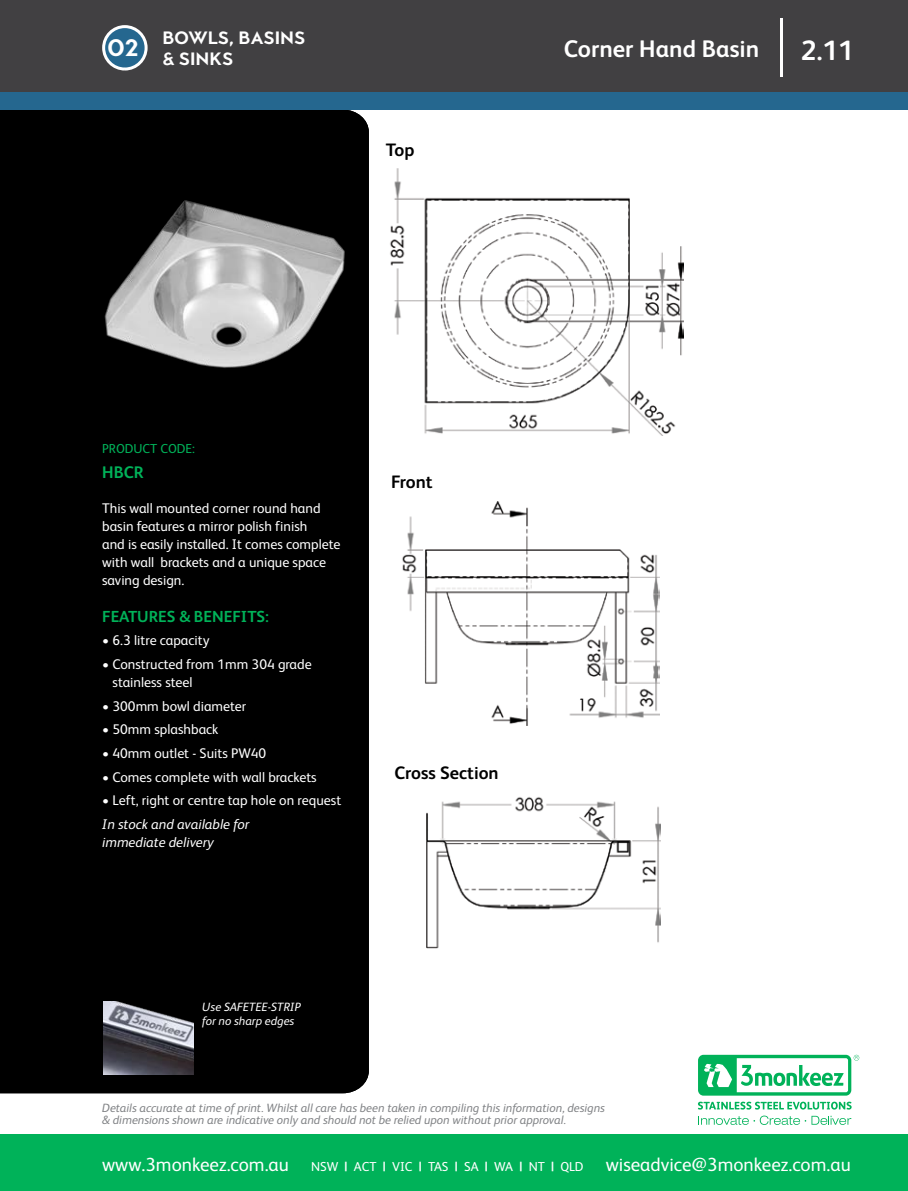
<style>
.page{position:relative;width:908px;height:1191px;background:#fff}
.page>*{position:absolute;margin:0;border:0;box-sizing:border-box;transform-origin:0 0}
.t1{font:700 28px "FS Albert";color:#fff}
.t2{font:700 24px "FS Albert";color:#fff}
.t3{font:900 24px "MTT Milano";color:#fff}
.t4{font:19px "FS Albert";color:#fff}
.t5{font:700 18px "FS Albert";color:#000}
.t6{font:900 18px/21.6px "MTT Milano";color:#fff}
.t7{font:700 16.8px "FS Albert";color:#00b259}
.t8{font:700 16px "FS Albert";color:#00b259}
.t9{font:14px/18px "FS Albert";color:#fff}
.t10{font:italic 14px/18px "FS Albert";color:#fff}
.t11{font:13px "FS Albert";color:#00b259}
.t12{font:italic 12px/12px "FS Albert";color:#808285}
.t13{font:italic 12px/14px "FS Albert";color:#fff}
.s1{font-size:13px}
.s2{font-weight:700;font-size:13px}
</style>
<div class="page">
<div style="left:0;top:110px;width:369px;height:983px;background:#000"></div>
<div style="left:0;top:0;width:907px;height:92px;background:#414042"></div>
<hr style="left:780px;top:18px;width:2px;height:59px;background:#fff">
<div style="left:0;top:92px;width:907px;height:18px;background:#25678f"></div>
<div style="left:0;top:1134px;width:907px;height:57px;background:#00b259"></div>
<div style="left:104px;top:27px;width:42px;height:42px;background:#25678f;border-radius:50%"></div>
<div style="left:102px;top:25px;width:45px;height:46px;border:3px solid #fff;border-radius:50%"></div>
<svg style="left:853px;top:1054px;width:5px;height:6px"></svg>
<svg style="left:698px;top:1115px;width:107px;height:10px"></svg>
<svg style="left:811px;top:1115px;width:39px;height:9px"></svg>
<svg style="left:698px;top:1101px;width:153px;height:8px"></svg>
<svg style="left:697px;top:1054px;width:153px;height:41px"></svg>
<svg style="left:703px;top:1058px;width:144px;height:34px"></svg>
<img style="left:102px;top:198px;width:244px;height:171px">
<img style="left:390px;top:169px;width:293px;height:267px">
<img style="left:402px;top:501px;width:257px;height:225px">
<img style="left:426px;top:797px;width:234px;height:151px">
<img style="left:103px;top:1001px;width:90px;height:73px">
<h2 class="t3" style="left:107px;top:34px;width:33px">02</h2>
<p class="t6" style="left:162px;top:28px;width:145px">BOWLS, BASINS &amp; SINKS</p>
<h1 class="t1" style="left:800px;top:34px;width:55px">2.11</h1>
<h2 class="t2" style="left:563px;top:35px;width:197px">Corner Hand Basin</h2>
<p class="t5" style="left:386px;top:139px;width:30px">Top</p>
<p class="t11" style="left:102px;top:441px;width:94px">PRODUCT CODE:</p>
<p class="t7" style="left:102px;top:463px;width:43px">HBCR</p>
<p class="t9" style="left:102px;top:499px;width:240px">This wall mounted corner round hand basin features a mirror polish finish<br>and is easily installed. It comes complete with wall brackets and a unique space saving design.</p>
<p class="t8" style="left:102px;top:607px;width:168px">FEATURES &amp; BENEFITS:</p>
<p class="t9" style="left:102px;top:631px;width:109px">• 6.3 litre capacity</p>
<p class="t9" style="left:112px;top:655px;width:200px;text-indent:-10px">• Constructed from 1mm 304 grade stainless steel</p>
<p class="t9" style="left:102px;top:697px;width:146px">• 300mm bowl diameter</p>
<p class="t9" style="left:102px;top:720px;width:118px">• 50mm splashback</p>
<p class="t9" style="left:102px;top:744px;width:166px">• 40mm outlet - Suits PW40</p>
<p class="t9" style="left:102px;top:768px;width:216px">• Comes complete with wall brackets</p>
<p class="t9" style="left:102px;top:791px;width:240px">• Left, right or centre tap hole on request</p>
<p class="t10" style="left:102px;top:815px;width:148px">In stock and available for immediate delivery</p>
<p class="t5" style="left:391px;top:471px;width:43px">Front</p>
<p class="t5" style="left:394px;top:762px;width:106px">Cross Section</p>
<p class="t13" style="left:202px;top:999px;width:100px">Use SAFETEE-STRIP for no sharp edges</p>
<p class="t12" style="left:102px;top:1102px;width:504px">Details accurate at time of print. Whilst all care has been taken in compiling this information, designs &amp; dimensions shown are indicative only and should not be relied upon without prior approval.</p>
<h3 class="t4" style="left:102px;top:1153px;width:749px">www.3monkeez.com.au <span class="s1">NSW</span> <span class="s2">|</span> <span class="s1">ACT</span> <span class="s2">|</span> <span class="s1">VIC</span> <span class="s2">|</span> <span class="s1">TAS</span> <span class="s2">|</span> <span class="s1">SA</span> <span class="s2">|</span> <span class="s1">WA</span> <span class="s2">|</span> <span class="s1">NT</span> <span class="s2">|</span> <span class="s1">QLD</span> wiseadvice@3monkeez.com.au</h3>
</div>
